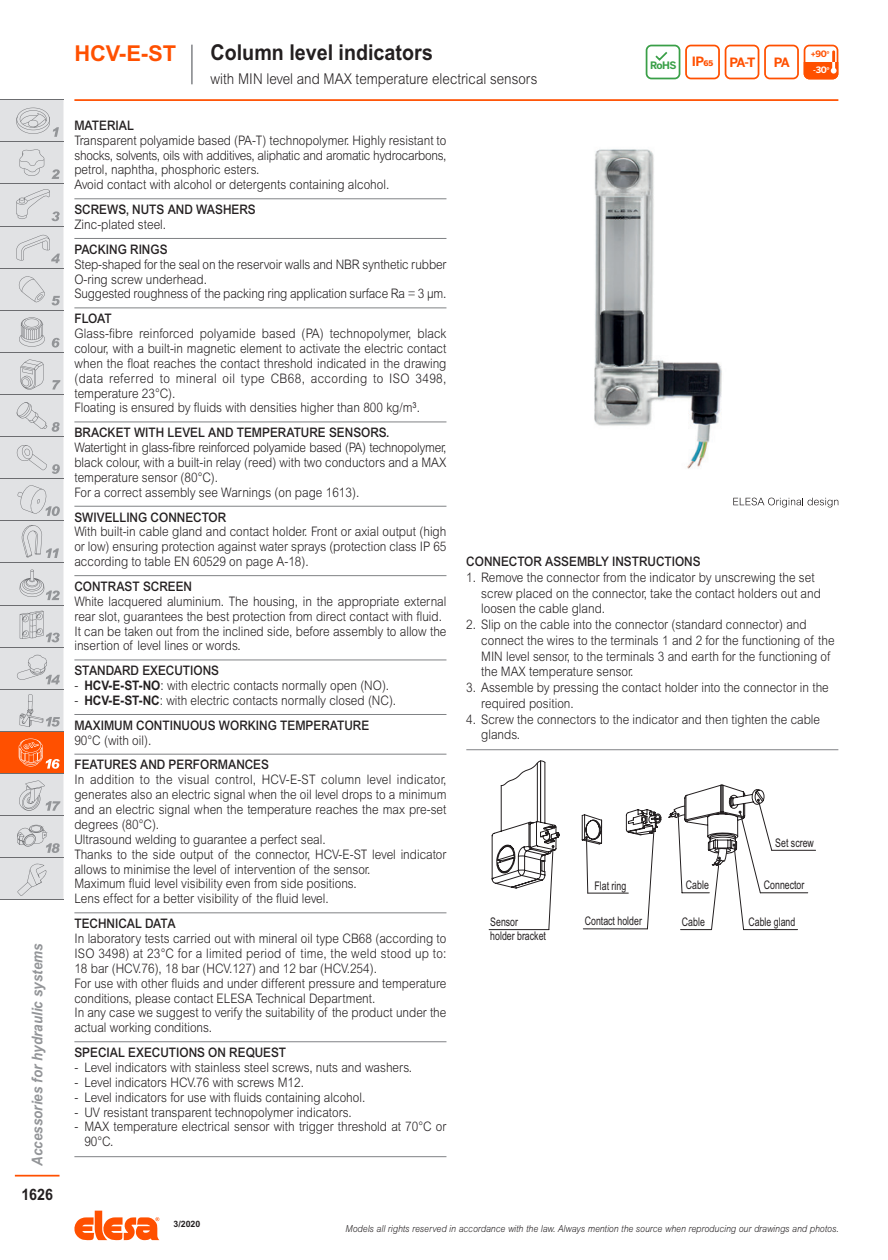
<style>
.page{position:relative;width:888px;height:1260px;background:#fff}
.page>*{position:absolute;margin:0;border:0;box-sizing:border-box;transform-origin:0 0}
.subtitle_1L{font:700 21.88px "Arial MT Std";color:#231f20;scale:.9 1}
.series{font:700 21.88px "Arial MT Std";color:#ff5000}
.t1{font:700 15.75px "Arial MT Std";color:#231f20;scale:.9 1}
.subtitle_2L{font:300 14.88px "Arial MT Std";color:#231f20;scale:.9 1}
.t2{font:italic 700 14.88px "Arial MT Std";color:#939598;scale:.9 1}
.description{font:300 13.12px/14.9px "Arial MT Std";color:#231f20;scale:.9 1}
.titlefirst{font:500 13.12px "Arial MT Std";color:#231f20;scale:.9 1}
.t3{font:700 12.78px "Benton Sans";color:#ff5000}
.box_ancorato_immagin{font:11.9px/14.3px "Arial Narrow";color:#231f20;scale:.9 1}
.t4{font:700 10.15px "Benton Sans";color:#399f47}
.t5{font:italic 300 9.62px "Arial MT Std";color:#231f20;scale:.9 1}
.t6{font:700 8.75px "Arial MT Std";color:#231f20}
.t7{font:700 7.7px/15.9px "Benton Sans";color:#ff5000;text-align:center}
.s1{font-weight:900;font-size:7.7px}
.s2{font-size:8.75px}
.s3{color:#fff}
.s4{font-size:8.75px;color:#fff}
.s5{font-weight:700}
</style>
<div class="page">
<svg style="left:74px;top:1211px;width:85px;height:29px"></svg>
<hr style="left:15px;top:1175px;width:45px;height:2px;background:#ff5000">
<div style="left:0;top:731px;width:63px;height:43px;background:#ff5000"></div>
<hr style="left:0;top:99px;width:63px;height:1px;background:#6c6d70">
<hr style="left:0;top:731px;width:63px;height:1px;background:#6c6d70">
<hr style="left:0;top:900px;width:63px;height:1px;background:#6c6d70">
<svg style="left:0;top:100px;width:63px;height:631px;background:#d9dadc"></svg>
<svg style="left:0;top:739px;width:63px;height:161px"></svg>
<hr style="left:191px;top:45px;width:2px;height:39px;background:#939598">
<svg style="left:646px;top:45px;width:192px;height:34px"></svg>
<img style="left:594px;top:149px;width:128px;height:320px">
<svg style="left:733px;top:498px;width:105px;height:9px"></svg>
<hr style="left:466px;top:749px;width:372px;height:1px;background:#808285">
<svg style="left:489px;top:761px;width:327px;height:169px"></svg>
<hr style="left:74px;top:198px;width:372px;height:1px;background:#808285">
<hr style="left:74px;top:238px;width:372px;height:1px;background:#808285">
<hr style="left:74px;top:307px;width:372px;height:1px;background:#808285">
<hr style="left:74px;top:421px;width:372px;height:1px;background:#808285">
<hr style="left:74px;top:506px;width:372px;height:1px;background:#808285">
<hr style="left:74px;top:575px;width:372px;height:1px;background:#808285">
<hr style="left:74px;top:660px;width:372px;height:1px;background:#808285">
<hr style="left:74px;top:714px;width:372px;height:1px;background:#808285">
<hr style="left:74px;top:754px;width:372px;height:1px;background:#808285">
<hr style="left:74px;top:912px;width:372px;height:1px;background:#808285">
<hr style="left:74px;top:1041px;width:372px;height:1px;background:#808285">
<hr style="left:74px;top:1156px;width:372px;height:1px;background:#808285">
<hr style="left:74px;top:99px;width:764px;height:2px;background:#ff5000">
<p class="t2" style="left:29px;top:1166px;width:248px;rotate:-90deg">Accessories for hydraulic systems</p>
<p class="t1" style="left:21px;top:1186px;width:37px">1626</p>
<p class="series" style="left:74px;top:40px;width:103px">HCV-E-ST</p>
<p class="subtitle_1L" style="left:211px;top:40px;width:248px">Column level indicators</p>
<p class="subtitle_2L" style="left:211px;top:71px;width:365px">with MIN level and MAX temperature electrical sensors</p>
<p class="t4" style="left:650px;top:59px;width:28px">RoHS</p>
<p class="t3" style="left:692px;top:54px;width:23px">IP<span class="s1">65</span></p>
<p class="t3" style="left:730px;top:55px;width:27px">PA-T</p>
<p class="t3" style="left:774px;top:55px;width:18px">PA</p>
<p class="t7" style="left:811px;top:46px;width:20px">+<span class="s2">90</span>° <span class="s3">-</span><span class="s4">30</span><span class="s3">°</span></p>
<p class="titlefirst" style="left:74px;top:118px;width:68px">MATERIAL</p>
<p class="description" style="left:74px;top:133px;width:415px;text-align:justify">Transparent polyamide based (PA-T) technopolymer. Highly resistant to shocks, solvents, oils with additives, aliphatic and aromatic hydrocarbons, petrol, naphtha, phosphoric esters.</p>
<p class="description" style="left:74px;top:177px;width:351px">Avoid contact with alcohol or detergents containing alcohol.</p>
<p class="titlefirst" style="left:74px;top:202px;width:203px">SCREWS, NUTS AND WASHERS</p>
<p class="description" style="left:74px;top:217px;width:103px">Zinc-plated steel.</p>
<p class="titlefirst" style="left:74px;top:241px;width:105px">PACKING RINGS</p>
<p class="description" style="left:74px;top:257px;width:415px">Step-shaped for the seal on the reservoir walls and NBR synthetic rubber<br>O-ring screw underhead.</p>
<p class="description" style="left:74px;top:286px;width:415px">Suggested roughness of the packing ring application surface Ra = 3 µm.</p>
<p class="titlefirst" style="left:74px;top:311px;width:43px">FLOAT</p>
<p class="description" style="left:74px;top:326px;width:415px;text-align:justify">Glass-fibre reinforced polyamide based (PA) technopolymer, black colour, with a built-in magnetic element to activate the electric contact when the float reaches the contact threshold indicated in the drawing (data referred to mineral oil type CB68, according to ISO 3498, temperature 23°C).</p>
<p class="description" style="left:74px;top:400px;width:385px">Floating is ensured by fluids with densities higher than 800 kg/m<sup>3</sup>.</p>
<p class="titlefirst" style="left:74px;top:425px;width:352px">BRACKET WITH LEVEL AND TEMPERATURE SENSORS.</p>
<p class="description" style="left:74px;top:440px;width:415px;text-align:justify">Watertight in glass-fibre reinforced polyamide based (PA) technopolymer, black colour, with a built-in relay (reed) with two conductors and a MAX temperature sensor (80°C).</p>
<p class="description" style="left:74px;top:485px;width:318px">For a correct assembly see Warnings (on page 1613).</p>
<p class="titlefirst" style="left:74px;top:509px;width:170px">SWIVELLING CONNECTOR</p>
<p class="description" style="left:74px;top:524px;width:415px;text-align:justify">With built-in cable gland and contact holder. Front or axial output (high or low) ensuring protection against water sprays (protection class IP 65 according to table EN 60529 on page A-18).</p>
<p class="titlefirst" style="left:74px;top:579px;width:132px">CONTRAST SCREEN</p>
<p class="description" style="left:74px;top:594px;width:415px">White lacquered aluminium. The housing, in the appropriate external rear slot, guarantees the best protection from direct contact with fluid.</p>
<p class="description" style="left:74px;top:624px;width:415px">It can be taken out from the inclined side, before assembly to allow the insertion of level lines or words.</p>
<p class="titlefirst" style="left:74px;top:663px;width:162px">STANDARD EXECUTIONS</p>
<p class="description" style="left:74px;top:678px;width:351px">- <span class="s5">HCV-E-ST-NO</span>: with electric contacts normally open (NO).</p>
<p class="description" style="left:74px;top:693px;width:359px">- <span class="s5">HCV-E-ST-NC</span>: with electric contacts normally closed (NC).</p>
<p class="titlefirst" style="left:74px;top:718px;width:329px">MAXIMUM CONTINUOUS WORKING TEMPERATURE</p>
<p class="description" style="left:74px;top:733px;width:87px">90°C (with oil).</p>
<p class="titlefirst" style="left:74px;top:757px;width:218px">FEATURES AND PERFORMANCES</p>
<p class="description" style="left:74px;top:772px;width:415px;text-align:justify">In addition to the visual control, HCV-E-ST column level indicator, generates also an electric signal when the oil level drops to a minimum and an electric signal when the temperature reaches the max pre-set degrees (80°C).</p>
<p class="description" style="left:74px;top:832px;width:281px">Ultrasound welding to guarantee a perfect seal.</p>
<p class="description" style="left:74px;top:847px;width:415px">Thanks to the side output of the connector, HCV-E-ST level indicator allows to minimise the level of intervention of the sensor.</p>
<p class="description" style="left:74px;top:876px;width:315px">Maximum fluid level visibility even from side positions.</p>
<p class="description" style="left:74px;top:891px;width:284px">Lens effect for a better visibility of the fluid level.</p>
<p class="titlefirst" style="left:74px;top:916px;width:114px">TECHNICAL DATA</p>
<p class="description" style="left:74px;top:931px;width:415px;text-align:justify">In laboratory tests carried out with mineral oil type CB68 (according to ISO 3498) at 23°C for a limited period of time, the weld stood up to:<br>18 bar (HCV.76), 18 bar (HCV.127) and 12 bar (HCV.254).</p>
<p class="description" style="left:74px;top:976px;width:415px">For use with other fluids and under different pressure and temperature conditions, please contact ELESA Technical Department.</p>
<p class="description" style="left:74px;top:1005px;width:415px">In any case we suggest to verify the suitability of the product under the actual working conditions.</p>
<p class="titlefirst" style="left:74px;top:1045px;width:237px">SPECIAL EXECUTIONS ON REQUEST</p>
<p class="description" style="left:74px;top:1060px;width:377px">- Level indicators with stainless steel screws, nuts and washers.</p>
<p class="description" style="left:74px;top:1075px;width:257px">- Level indicators HCV.76 with screws M12.</p>
<p class="description" style="left:74px;top:1090px;width:325px">- Level indicators for use with fluids containing alcohol.</p>
<p class="description" style="left:74px;top:1105px;width:310px">- UV resistant transparent technopolymer indicators.</p>
<p class="description" style="left:84px;top:1119px;width:404px;text-indent:-10px">- MAX temperature electrical sensor with trigger threshold at 70°C or<br>90°C.</p>
<p class="titlefirst" style="left:466px;top:554px;width:262px">CONNECTOR ASSEMBLY INSTRUCTIONS</p>
<p class="description" style="left:481px;top:569px;width:379px;line-height:15.8px;text-indent:-15px">1. Remove the connector from the indicator by unscrewing the set screw placed on the connector, take the contact holders out and loosen the cable gland.</p>
<p class="description" style="left:481px;top:617px;width:394px;line-height:15.8px;text-indent:-15px">2. Slip on the cable into the connector (standard connector) and connect the wires to the terminals 1 and 2 for the functioning of the MIN level sensor, to the terminals 3 and earth for the functioning of the MAX temperature sensor.</p>
<p class="description" style="left:481px;top:680px;width:388px;line-height:15.8px;text-indent:-15px">3. Assemble by pressing the contact holder into the connector in the required position.</p>
<p class="description" style="left:481px;top:711px;width:378px;line-height:15.8px;text-indent:-15px">4. Screw the connectors to the indicator and then tighten the cable glands.</p>
<p class="box_ancorato_immagin" style="left:595px;top:878px;width:37px">Flat ring</p>
<p class="box_ancorato_immagin" style="left:686px;top:877px;width:27px">Cable</p>
<p class="box_ancorato_immagin" style="left:775px;top:835px;width:44px">Set screw</p>
<p class="box_ancorato_immagin" style="left:764px;top:877px;width:47px">Connector</p>
<p class="box_ancorato_immagin" style="left:490px;top:914px;width:63px">Sensor<br>holder bracket</p>
<p class="box_ancorato_immagin" style="left:585px;top:913px;width:65px">Contact holder</p>
<p class="box_ancorato_immagin" style="left:682px;top:914px;width:27px">Cable</p>
<p class="box_ancorato_immagin" style="left:748px;top:914px;width:54px">Cable gland</p>
<p class="t6" style="left:174px;top:1218px;width:28px">3/2020</p>
<p class="t5" style="left:346px;top:1224px;width:549px">Models all rights reserved in accordance with the law. Always mention the source when reproducing our drawings and photos.</p>
</div>
